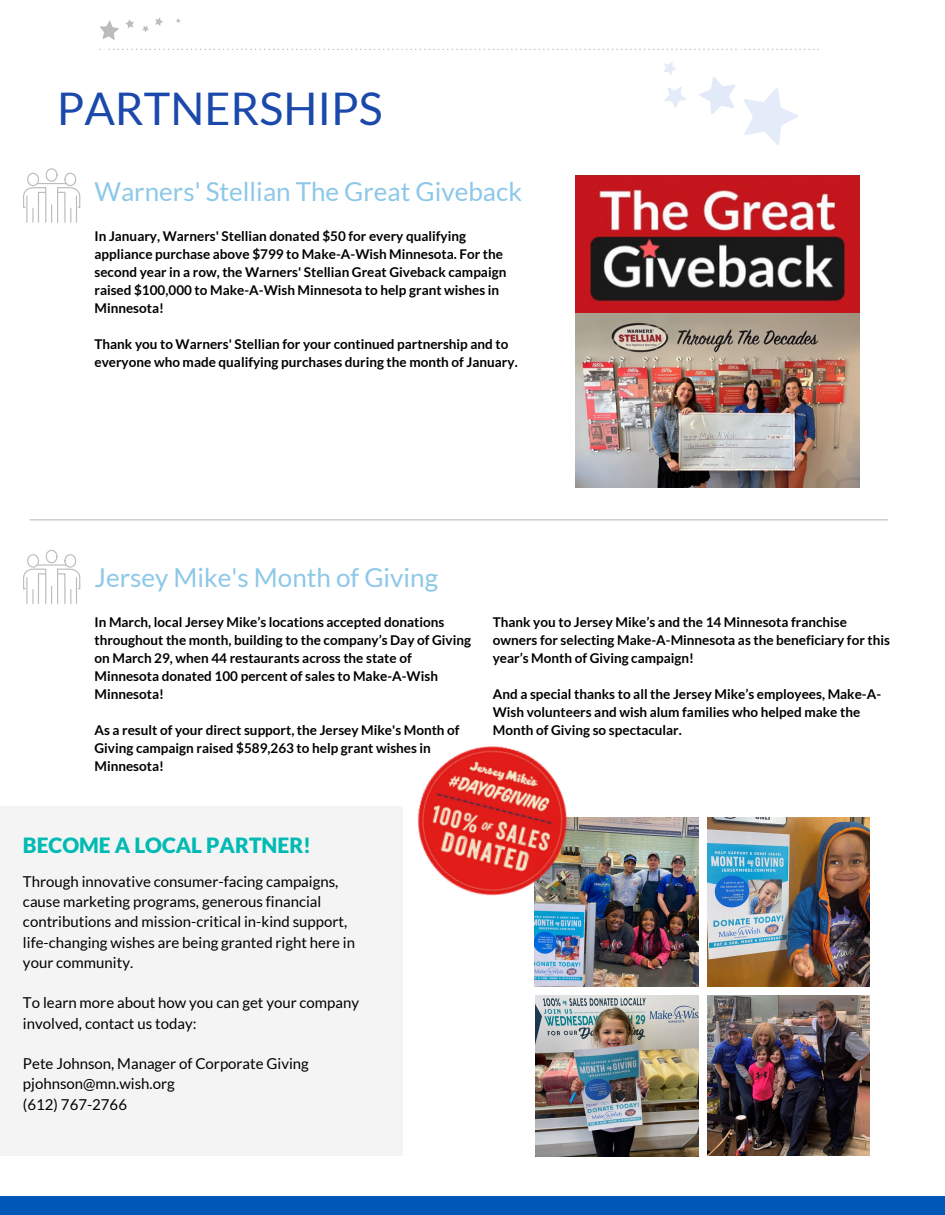
<style>
.page{position:relative;width:945px;height:1215px;background:#fff}
.page>*{position:absolute;margin:0;border:0;box-sizing:border-box;transform-origin:0 0}
.t1{font:45px "Lato";color:#1b48ab}
.t2{font:26.1px "Lato";color:#8dc8e8}
.t3{font:900 21px "Lato";color:#00bab3}
.t4{font:15px/20.2px "Lato";color:#000}
.t5{font:700 13.5px/18px "Lato";color:#000}
</style>
<div class="page">
<svg style="left:99px;top:49px;width:720px;height:1px"></svg>
<svg style="left:100px;top:20px;width:19px;height:20px"></svg>
<svg style="left:125px;top:19px;width:9px;height:9px"></svg>
<svg style="left:142px;top:26px;width:7px;height:6px"></svg>
<svg style="left:155px;top:18px;width:8px;height:8px"></svg>
<svg style="left:176px;top:18px;width:5px;height:5px"></svg>
<svg style="left:664px;top:87px;width:22px;height:21px"></svg>
<svg style="left:699px;top:77px;width:37px;height:37px"></svg>
<svg style="left:663px;top:62px;width:13px;height:13px"></svg>
<svg style="left:744px;top:88px;width:54px;height:57px"></svg>
<div style="left:0;top:1196px;width:945px;height:19px;background:#0057b8"></div>
<div style="left:0;top:806px;width:403px;height:350px;background:#f4f4f4"></div>
<hr style="left:30px;top:519px;width:858px;height:1px;background:#bbbcbc">
<svg style="left:23px;top:168px;width:57px;height:55px"></svg>
<svg style="left:23px;top:550px;width:57px;height:54px"></svg>
<img style="left:534px;top:817px;width:164px;height:169px">
<img style="left:707px;top:996px;width:162px;height:160px">
<img style="left:707px;top:817px;width:162px;height:169px">
<img style="left:535px;top:996px;width:163px;height:161px">
<img style="left:417px;top:745px;width:167px;height:167px">
<img style="left:576px;top:176px;width:283px;height:312px">
<p class="t1" style="left:57px;top:80px;width:327px">PARTNERSHIPS</p>
<p class="t2" style="left:94px;top:176px;width:429px">Warners' Stellian The Great Giveback</p>
<p class="t5" style="left:94px;top:227px;width:413px">In January, Warners' Stellian donated $50 for every qualifying appliance purchase above $799 to Make-A-Wish Minnesota. For the second year in a row, the Warners' Stellian Great Giveback campaign raised $100,000 to Make-A-Wish Minnesota to help grant wishes in Minnesota!</p>
<p class="t5" style="left:94px;top:335px;width:425px">Thank you to Warners' Stellian for your continued partnership and to everyone who made qualifying purchases during the month of January.</p>
<p class="t2" style="left:94px;top:561px;width:345px">Jersey Mike's Month of Giving</p>
<p class="t5" style="left:94px;top:612px;width:378px">In March, local Jersey Mike’s locations accepted donations throughout the month, building to the company’s Day of Giving on March 29, when 44 restaurants across the state of Minnesota donated 100 percent of sales to Make-A-Wish Minnesota!</p>
<p class="t5" style="left:94px;top:720px;width:367px">As a result of your direct support, the Jersey Mike's Month of<br>Giving campaign raised $589,263 to help grant wishes in<br>Minnesota!</p>
<p class="t5" style="left:493px;top:612px;width:399px">Thank you to Jersey Mike’s and the 14 Minnesota franchise owners for selecting Make-A-Minnesota as the beneficiary for this year’s Month of Giving campaign!</p>
<p class="t5" style="left:493px;top:684px;width:390px">And a special thanks to all the Jersey Mike’s employees, Make-A-<br>Wish volunteers and wish alum families who helped make the<br>Month of Giving so spectacular.</p>
<p class="t3" style="left:23px;top:832px;width:290px">BECOME A LOCAL PARTNER!</p>
<p class="t4" style="left:23px;top:871px;width:334px">Through innovative consumer-facing campaigns, cause marketing programs, generous financial contributions and mission-critical in-kind support, life-changing wishes are being granted right here in your community.</p>
<p class="t4" style="left:23px;top:992px;width:338px">To learn more about how you can get your company involved, contact us today:</p>
<p class="t4" style="left:23px;top:1053px;width:287px">Pete Johnson, Manager of Corporate Giving</p>
<p class="t4" style="left:23px;top:1073px;width:153px">pjohnson@mn.wish.org</p>
<p class="t4" style="left:23px;top:1094px;width:106px">(612) 767-2766</p>
</div>
